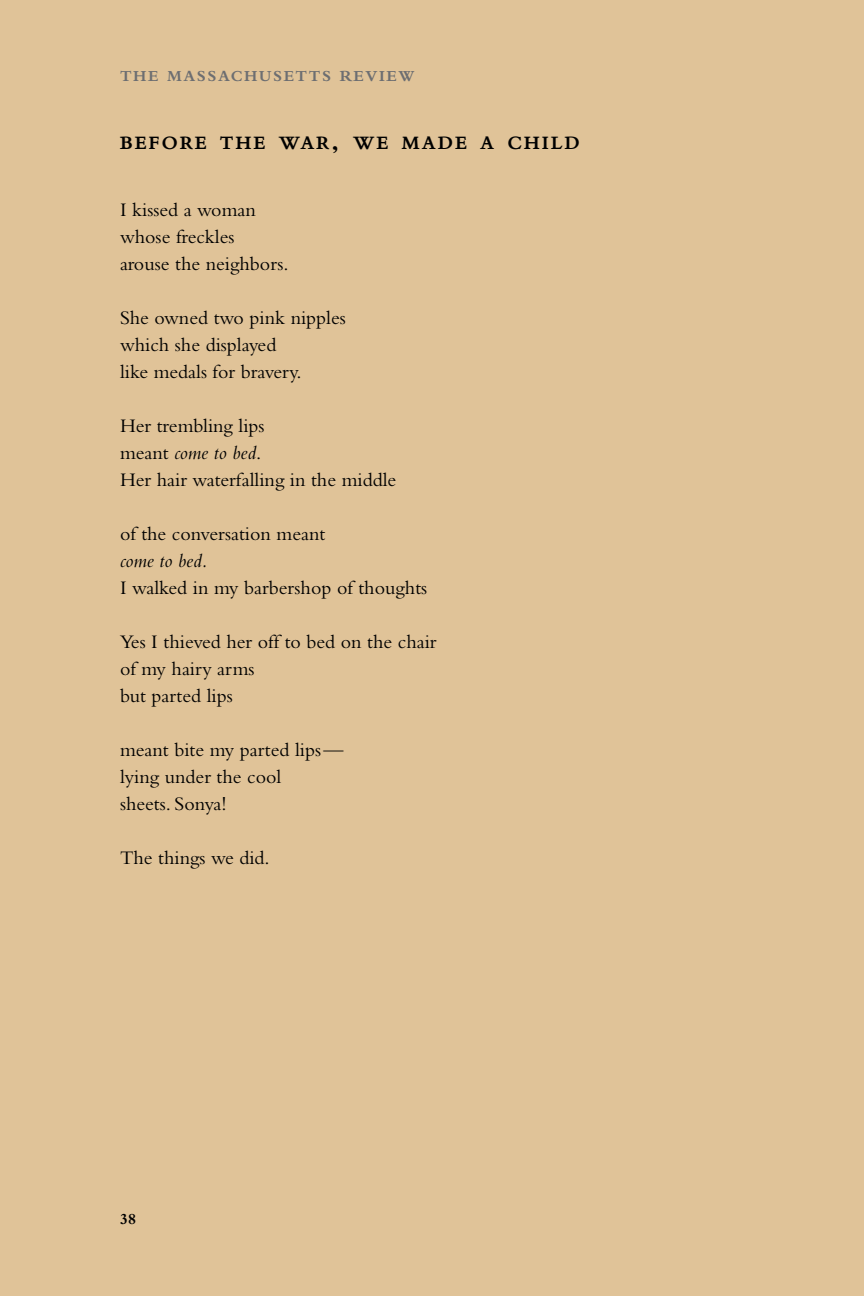
<style>
.page{position:relative;width:864px;height:1296px;background:#e0c398}
.page>*{position:absolute;margin:0;border:0;box-sizing:border-box;transform-origin:0 0}
.Breaker{font:600 28px "Bembo Expert";letter-spacing:.07em;color:#000}
.Poetry_txt{font:20px "Bembo";color:#000}
.Poetry_txt-2{font:italic 20px "Bembo";color:#000}
.t1{font:700 16px "Bembo";letter-spacing:.1em;color:#6d6e71}
.t2{font:700 16px "Bembo";color:#000}
.s1{font-style:normal}
</style>
<div class="page">
<p class="t1" style="left:120px;top:67px;width:296px">THE MASSACHUSETTS REVIEW</p>
<p class="Breaker" style="left:120px;top:128px;width:461px">before the war, we made a child</p>
<p class="Poetry_txt" style="left:120px;top:198px;width:137px">I kissed a woman</p>
<p class="Poetry_txt" style="left:120px;top:225px;width:116px">whose freckles</p>
<p class="Poetry_txt" style="left:120px;top:252px;width:170px">arouse the neighbors.</p>
<p class="Poetry_txt" style="left:120px;top:306px;width:227px">She owned two pink nipples</p>
<p class="Poetry_txt" style="left:120px;top:333px;width:158px">which she displayed</p>
<p class="Poetry_txt" style="left:120px;top:360px;width:183px">like medals for bravery.</p>
<p class="Poetry_txt" style="left:120px;top:414px;width:146px">Her trembling lips</p>
<p class="Poetry_txt-2" style="left:120px;top:441px;width:143px"><span class="s1">meant</span> come to bed<span class="s1">.</span></p>
<p class="Poetry_txt" style="left:120px;top:468px;width:278px">Her hair waterfalling in the middle</p>
<p class="Poetry_txt" style="left:120px;top:522px;width:207px">of the conversation meant</p>
<p class="Poetry_txt-2" style="left:120px;top:549px;width:89px">come to bed.</p>
<p class="Poetry_txt" style="left:120px;top:576px;width:309px">I walked in my barbershop of thoughts</p>
<p class="Poetry_txt" style="left:120px;top:630px;width:318px">Yes I thieved her off to bed on the chair</p>
<p class="Poetry_txt" style="left:120px;top:657px;width:136px">of my hairy arms</p>
<p class="Poetry_txt" style="left:120px;top:684px;width:114px">but parted lips</p>
<p class="Poetry_txt" style="left:120px;top:738px;width:225px">meant bite my parted lips—</p>
<p class="Poetry_txt" style="left:120px;top:765px;width:163px">lying under the cool</p>
<p class="Poetry_txt" style="left:120px;top:792px;width:108px">sheets. Sonya!</p>
<p class="Poetry_txt" style="left:120px;top:846px;width:151px">The things we did.</p>
<p class="t2" style="left:120px;top:1210px;width:18px">38</p>
</div>
